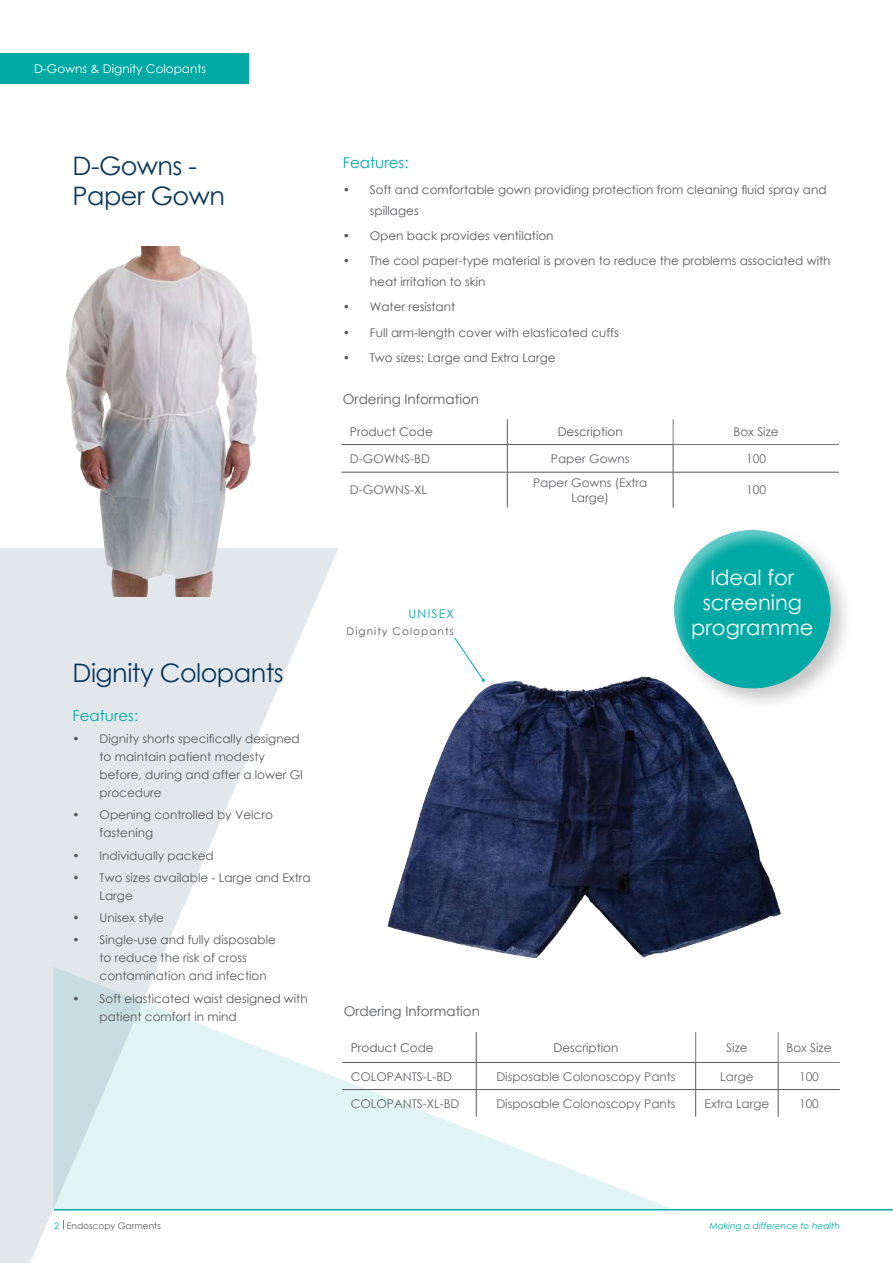
<style>
.page{position:relative;width:893px;height:1263px;background:#fff}
.page>*{position:absolute;margin:0;border:0;box-sizing:border-box;transform-origin:0 0}
.t1{font:25.5px/30px "Century Gothic";letter-spacing:-.02em;color:#09365a}
.t2{font:21px/25.2px "Century Gothic";color:#fff;text-align:center}
.t3{font:15px "Century Gothic";color:#00a9a4}
.t4{font:13.5px "Century Gothic";color:#57585a}
.t5{font:12px/18px "Century Gothic";color:#57585a}
.t6{font:12px/14.4px "Century Gothic";color:#626366;text-align:center}
.t7{font:12px "Century Gothic";color:#fff}
.t8{font:12px "Century Gothic";letter-spacing:.1em;color:#00a9a4}
.t9{font:10.5px "Century Gothic";letter-spacing:.1em;color:#57585a}
.t10{font:italic 9px "Century Gothic";color:#00a9a4}
.t11{font:9px "Century Gothic";color:#57585a}
.s1{color:#00a9a4}
</style>
<div class="page">
<img style="left:387px;top:676px;width:394px;height:281px">
<svg style="left:338px;top:1032px;width:336px;height:177px"></svg>
<svg style="left:0;top:596px;width:338px;height:667px;fill:#e2e7eb"></svg>
<hr style="left:54px;top:1209px;width:839px;height:1px;background:#00a9a4">
<img style="left:0;top:246px;width:338px;height:350px">
<hr style="left:476px;top:1032px;width:1px;height:30px;background:#57585a">
<hr style="left:342px;top:1062px;width:134px;height:1px;background:#57585a">
<hr style="left:476px;top:1062px;width:220px;height:1px;background:#57585a">
<hr style="left:696px;top:1062px;width:82px;height:1px;background:#57585a">
<hr style="left:342px;top:1089px;width:134px;height:1px;background:#57585a">
<hr style="left:476px;top:1089px;width:220px;height:1px;background:#57585a">
<svg style="left:476px;top:1062px;width:1px;height:55px"></svg>
<hr style="left:696px;top:1089px;width:82px;height:1px;background:#57585a">
<svg style="left:695px;top:1062px;width:1px;height:55px"></svg>
<hr style="left:778px;top:1089px;width:62px;height:1px;background:#57585a">
<svg style="left:778px;top:1063px;width:1px;height:54px"></svg>
<hr style="left:695px;top:1032px;width:1px;height:30px;background:#787a7c">
<hr style="left:778px;top:1032px;width:1px;height:30px;background:#787a7c">
<hr style="left:778px;top:1062px;width:62px;height:1px;background:#787a7c">
<svg style="left:454px;top:637px;width:31px;height:45px"></svg>
<div style="left:0;top:53px;width:248px;height:31px;background:#00a9a4"></div>
<hr style="left:341px;top:444px;width:166px;height:1px;background:#57585a">
<hr style="left:507px;top:444px;width:166px;height:1px;background:#57585a">
<svg style="left:507px;top:419px;width:1px;height:53px"></svg>
<hr style="left:341px;top:472px;width:166px;height:1px;background:#57585a">
<hr style="left:507px;top:472px;width:166px;height:1px;background:#57585a">
<hr style="left:507px;top:472px;width:1px;height:36px;background:#57585a">
<hr style="left:673px;top:472px;width:166px;height:1px;background:#57585a">
<hr style="left:673px;top:472px;width:1px;height:36px;background:#57585a">
<svg style="left:673px;top:419px;width:1px;height:53px"></svg>
<hr style="left:673px;top:444px;width:166px;height:1px;background:#787a7c">
<div style="left:669px;top:525px;width:185px;height:187px;background:#221f1f;opacity:.25"></div>
<svg style="left:673px;top:527px;width:159px;height:162px;fill:#00a9a4"></svg>
<p class="t7" style="left:34px;top:63px;width:174px">D-Gowns &amp; Dignity Colopants</p>
<h1 class="t1" style="left:73px;top:153px;width:154px">D-Gowns -<br>Paper Gown</h1>
<h1 class="t1" style="left:73px;top:660px;width:213px">Dignity Colopants</h1>
<p class="t3" style="left:73px;top:709px;width:67px">Features:</p>
<p class="t5" style="left:100px;top:731px;width:205px;text-indent:-27px">• Dignity shorts specifically designed to maintain patient modesty before, during and after a lower GI procedure</p>
<p class="t5" style="left:100px;top:807px;width:175px;text-indent:-27px">• Opening controlled by Velcro fastening</p>
<p class="t5" style="left:73px;top:847px;width:143px">• Individually packed</p>
<p class="t5" style="left:100px;top:869px;width:212px;text-indent:-27px">• Two sizes available - Large and Extra<br>Large</p>
<p class="t5" style="left:73px;top:910px;width:93px">• Unisex style</p>
<p class="t5" style="left:100px;top:932px;width:178px;text-indent:-27px">• Single-use and fully disposable to reduce the risk of cross contamination and infection</p>
<p class="t5" style="left:100px;top:990px;width:210px;text-indent:-27px">• Soft elasticated waist designed with patient comfort in mind</p>
<p class="t3" style="left:343px;top:157px;width:67px">Features:</p>
<p class="t5" style="left:370px;top:180px;width:458px;line-height:21px;text-indent:-27px">• Soft and comfortable gown providing protection from cleaning fluid spray and spillages</p>
<p class="t5" style="left:343px;top:228px;width:212px">• Open back provides ventilation</p>
<p class="t5" style="left:370px;top:251px;width:462px;line-height:21px;text-indent:-27px">• The cool paper-type material is proven to reduce the problems associated with heat irritation to skin</p>
<p class="t5" style="left:343px;top:299px;width:114px">• Water resistant</p>
<p class="t5" style="left:343px;top:324px;width:277px">• Full arm-length cover with elasticated cuffs</p>
<p class="t5" style="left:343px;top:350px;width:214px">• Two sizes: Large and Extra Large</p>
<p class="t4" style="left:343px;top:393px;width:138px">Ordering Information</p>
<p class="t5" style="left:350px;top:424px;width:84px">Product Code</p>
<p class="t5" style="left:558px;top:424px;width:66px">Description</p>
<p class="t6" style="left:733px;top:426px;width:47px">Box Size</p>
<p class="t6" style="left:350px;top:452px;width:81px">D-GOWNS-BD</p>
<p class="t6" style="left:551px;top:452px;width:80px">Paper Gowns</p>
<p class="t6" style="left:746px;top:452px;width:21px">100</p>
<p class="t6" style="left:350px;top:484px;width:79px">D-GOWNS-XL</p>
<p class="t6" style="left:533px;top:477px;width:116px">Paper Gowns (Extra<br>Large)</p>
<p class="t6" style="left:746px;top:484px;width:21px">100</p>
<p class="t8" style="left:409px;top:609px;width:47px">UNISEX</p>
<p class="t9" style="left:347px;top:627px;width:109px">Dignity Colopants</p>
<p class="t4" style="left:344px;top:1006px;width:138px">Ordering Information</p>
<h2 class="t2" style="left:691px;top:567px;width:124px">Ideal for screening programme</h2>
<p class="t5" style="left:351px;top:1039px;width:84px">Product Code</p>
<p class="t5" style="left:553px;top:1039px;width:66px">Description</p>
<p class="t6" style="left:726px;top:1041px;width:23px">Size</p>
<p class="t6" style="left:786px;top:1041px;width:47px">Box Size</p>
<p class="t6" style="left:351px;top:1070px;width:103px">COLOPANTS-L-BD</p>
<p class="t6" style="left:496px;top:1070px;width:181px">Disposable Colonoscopy Pants</p>
<p class="t6" style="left:720px;top:1070px;width:35px">Large</p>
<p class="t6" style="left:799px;top:1070px;width:21px">100</p>
<p class="t6" style="left:351px;top:1097px;width:110px">COLOPANTS-XL-BD</p>
<p class="t6" style="left:496px;top:1097px;width:181px">Disposable Colonoscopy Pants</p>
<p class="t6" style="left:705px;top:1097px;width:66px">Extra Large</p>
<p class="t6" style="left:799px;top:1097px;width:21px">100</p>
<p class="t11" style="left:54px;top:1222px;width:108px"><span class="s1">2</span> Endoscopy Garments</p>
<p class="t10" style="left:709px;top:1222px;width:132px">Making a difference to health</p>
</div>
